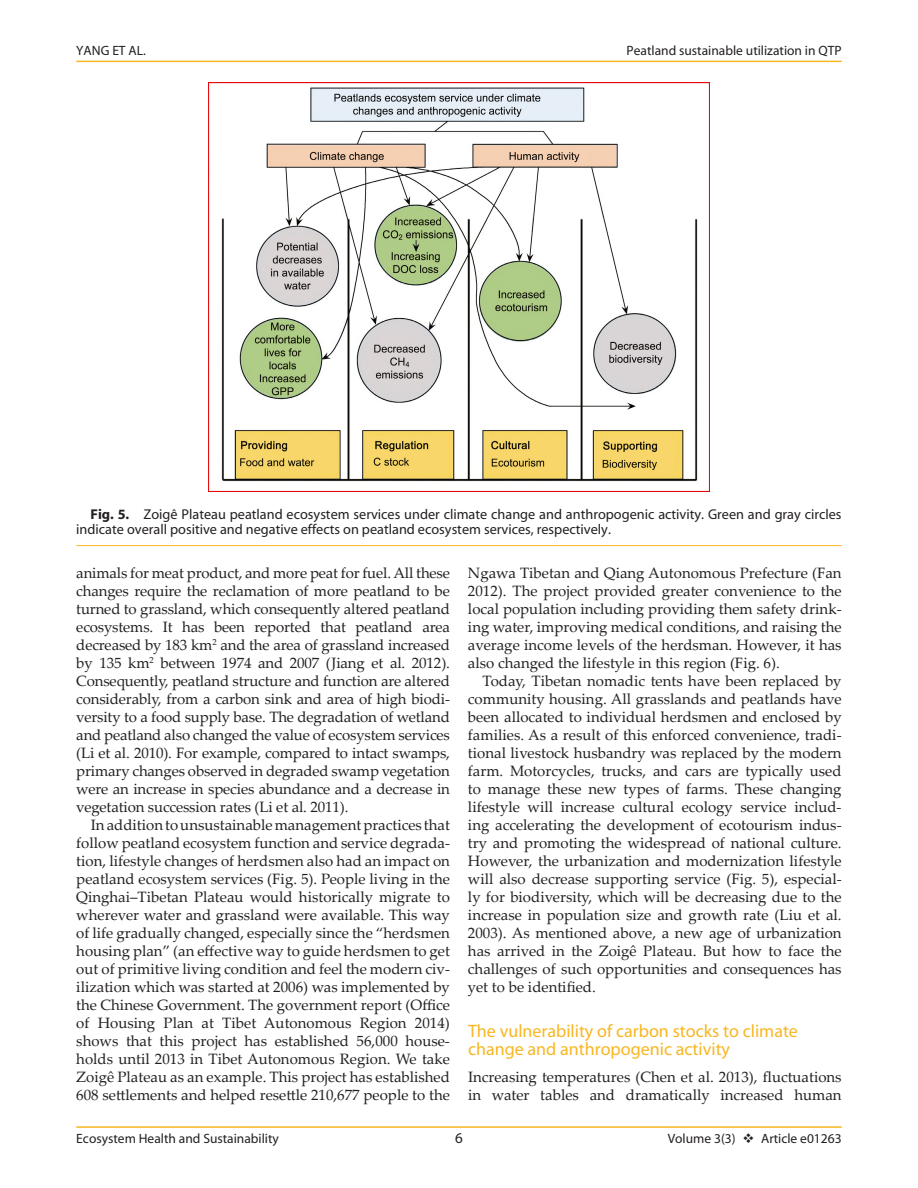
<style>
.page{position:relative;width:918px;height:1188px;background:#fff}
.page>*{position:absolute;margin:0;border:0;box-sizing:border-box;transform-origin:0 0}
.t1{font:18px/18px "Myriad";color:#f8b722}
.t2{font:15px/18px "Palatino Linotype";color:#231f20;text-align:justify}
.t3{font:15px "Myriad";color:#231f20}
.t4{font:14.25px/15px "Myriad";color:#231f20}
.t5{font:13.5px "Myriad";color:#231f20}
.s1{font-weight:700}
</style>
<div class="page">
<hr style="left:76px;top:1126px;width:766px;height:2px;background:#f8b722">
<hr style="left:76px;top:61px;width:766px;height:1px;background:#f8b722">
<hr style="left:76px;top:545px;width:766px;height:1px;background:#f8b722">
<img style="left:208px;top:83px;width:502px;height:408px">
<p class="t5" style="left:76px;top:43px;width:71px">YANG ET AL.</p>
<p class="t5" style="left:627px;top:43px;width:217px">Peatland sustainable utilization in QTP</p>
<p class="t4" style="left:76px;top:507px;width:767px;text-indent:14px"><span class="s1">Fig. 5.</span> Zoigê Plateau peatland ecosystem services under climate change and anthropogenic activity. Green and gray circles indicate overall positive and negative effects on peatland ecosystem services, respectively.</p>
<p class="t2" style="left:76px;top:563px;width:375px">animals for meat product, and more peat for fuel. All these changes require the reclamation of more peatland to be turned to grassland, which consequently altered peatland ecosystems. It has been reported that peatland area decreased by 183 km<sup>2</sup> and the area of grassland increased by 135 km<sup>2</sup> between 1974 and 2007 (Jiang et al. 2012).<br>Consequently, peatland structure and function are altered considerably, from a carbon sink and area of high biodi&shy;versity to a food supply base. The degradation of wetland and peatland also changed the value of ecosystem services (Li et al. 2010). For example, compared to intact swamps, primary changes observed in degraded swamp vegetation were an increase in species abundance and a decrease in vegetation succession rates (Li et al. 2011).</p>
<p class="t2" style="left:76px;top:815px;width:375px;text-indent:15px">In addition to unsustainable management practices that follow peatland ecosystem function and service degrada&shy;tion, lifestyle changes of herdsmen also had an impact on peatland ecosystem services (Fig. 5). People living in the Qinghai–Tibetan Plateau would historically migrate to wherever water and grassland were available. This way of life gradually changed, especially since the “herdsmen housing plan” (an effective way to guide herdsmen to get out of primitive living condition and feel the modern civ&shy;ilization which was started at 2006) was implemented by the Chinese Government. The government report (Office of Housing Plan at Tibet Autonomous Region 2014) shows that this project has established 56,000 house&shy;holds until 2013 in Tibet Autonomous Region. We take Zoigê Plateau as an example. This project has established 608 settlements and helped resettle 210,677 people to the</p>
<p class="t2" style="left:468px;top:563px;width:375px">Ngawa Tibetan and Qiang Autonomous Prefecture (Fan 2012). The project provided greater convenience to the local population including providing them safety drink&shy;ing water, improving medical conditions, and raising the average income levels of the herdsman. However, it has also changed the lifestyle in this region (Fig. 6).</p>
<p class="t2" style="left:468px;top:671px;width:375px;text-indent:15px">Today, Tibetan nomadic tents have been replaced by community housing. All grasslands and peatlands have been allocated to individual herdsmen and enclosed by families. As a result of this enforced convenience, tradi&shy;tional livestock husbandry was replaced by the modern farm. Motorcycles, trucks, and cars are typically used to manage these new types of farms. These changing lifestyle will increase cultural ecology service includ&shy;ing accelerating the development of ecotourism indus&shy;try and promoting the widespread of national culture.<br>However, the urbanization and modernization lifestyle will also decrease supporting service (Fig. 5), especial&shy;ly for biodiversity, which will be decreasing due to the increase in population size and growth rate (Liu et al.<br>2003). As mentioned above, a new age of urbanization has arrived in the Zoigê Plateau. But how to face the challenges of such opportunities and consequences has yet to be identified.</p>
<p class="t1" style="left:468px;top:1023px;width:331px">The vulnerability of carbon stocks to climate change and anthropogenic activity</p>
<p class="t2" style="left:468px;top:1067px;width:375px">Increasing temperatures (Chen et al. 2013), fluctuations in water tables and dramatically increased human</p>
<p class="t5" style="left:76px;top:1132px;width:204px">Ecosystem Health and Sustainability</p>
<p class="t5" style="left:668px;top:1132px;width:176px">Volume 3(3) ❖ Article e01263</p>
<p class="t3" style="left:455px;top:1130px;width:9px">6</p>
</div>
